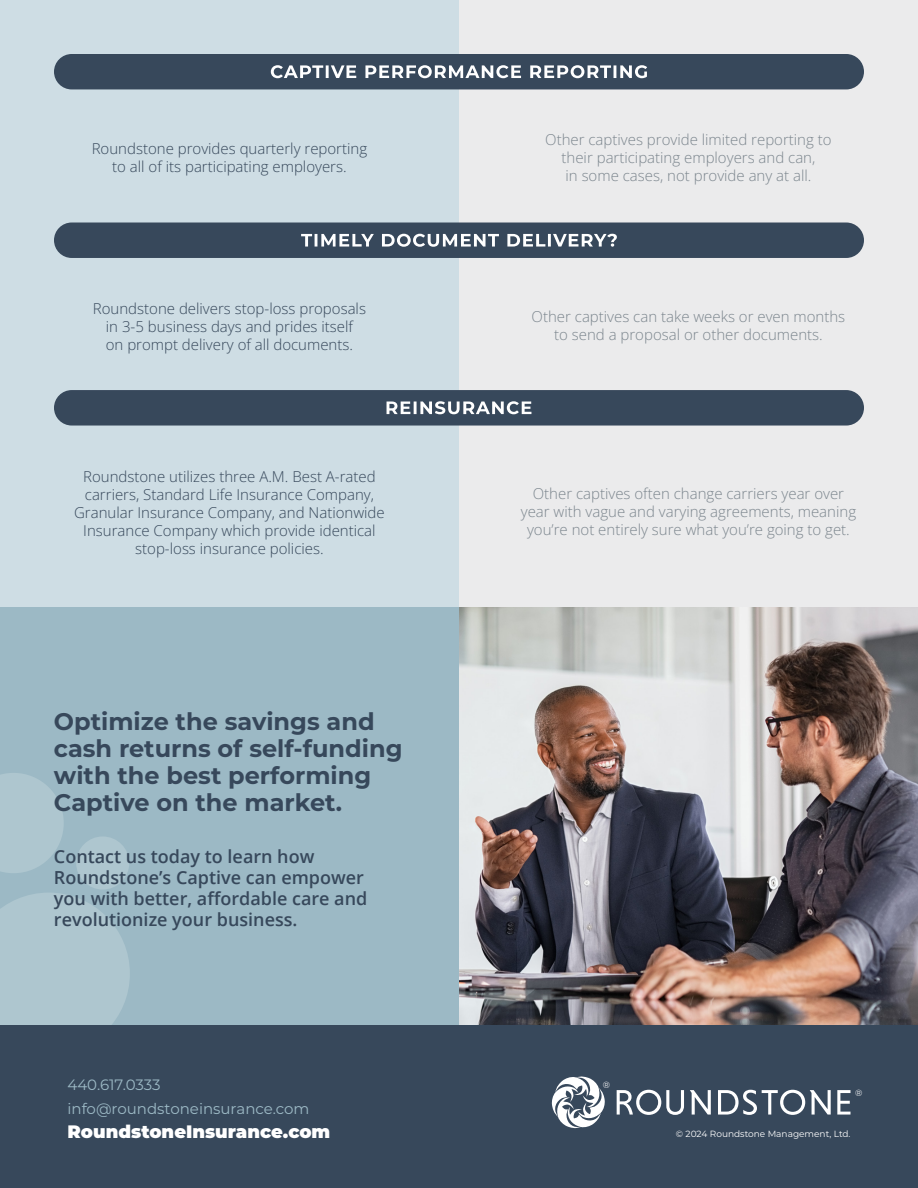
<style>
.page{position:relative;width:918px;height:1188px;background:#fff}
.page>*{position:absolute;margin:0;border:0;box-sizing:border-box;transform-origin:0 0}
.t1{font:700 24px/27px "Montserrat";color:#37485b}
.t2{font:600 18px/21px "Open Sans";color:#37485b}
.t3{font:900 18px "Montserrat";color:#fff}
.t4{font:15px/18px "Open Sans";color:#37485b;text-align:center}
.t5{font:15px/18px "Open Sans";color:#7c868e;text-align:center}
.t6{font:15px "Montserrat";color:#9cb9c5}
.t7{font:9px "Montserrat";color:#fff}
</style>
<div class="page">
<div style="left:459px;top:0;width:459px;height:1188px;background:#ebebec"></div>
<div style="left:0;top:0;width:459px;height:1188px;background:#cedde4"></div>
<div style="left:54px;top:54px;width:810px;height:35px;background:#37485b;border-radius:18px"></div>
<svg style="left:271px;top:65px;width:376px;height:13px"></svg>
<div style="left:54px;top:223px;width:810px;height:35px;background:#37485b;border-radius:18px"></div>
<svg style="left:301px;top:234px;width:316px;height:13px"></svg>
<div style="left:54px;top:390px;width:810px;height:36px;background:#37485b;border-radius:18px"></div>
<svg style="left:387px;top:401px;width:144px;height:13px"></svg>
<div style="left:0;top:608px;width:459px;height:418px;background:#9cb9c5"></div>
<img style="left:459px;top:608px;width:459px;height:418px">
<svg style="left:0;top:893px;width:130px;height:133px;background:#abc3cd"></svg>
<svg style="left:0;top:773px;width:64px;height:100px"></svg>
<div style="left:76px;top:836px;width:53px;height:54px;background:#aec6cf;border-radius:50%"></div>
<div style="left:0;top:1026px;width:918px;height:162px;background:#37485b"></div>
<svg style="left:552px;top:1077px;width:53px;height:51px"></svg>
<svg style="left:617px;top:1090px;width:67px;height:25px"></svg>
<svg style="left:690px;top:1090px;width:21px;height:25px"></svg>
<svg style="left:718px;top:1090px;width:113px;height:25px"></svg>
<svg style="left:837px;top:1090px;width:13px;height:25px"></svg>
<p class="t4" style="left:92px;top:139px;width:277px">Roundstone provides quarterly reporting to all of its participating employers.</p>
<p class="t5" style="left:545px;top:131px;width:288px">Other captives provide limited reporting to their participating employers and can,<br>in some cases, not provide any at all.</p>
<p class="t4" style="left:93px;top:299px;width:275px">Roundstone delivers stop-loss proposals in 3-5 business days and prides itself</p>
<p class="t4" style="left:106px;top:335px;width:249px">on prompt delivery of all documents.</p>
<p class="t4" style="left:74px;top:467px;width:312px">Roundstone utilizes three A.M. Best A-rated carriers, Standard Life Insurance Company, Granular Insurance Company, and Nationwide Insurance Company which provide identical stop-loss insurance policies.</p>
<p class="t1" style="left:54px;top:707px;width:350px">Optimize the savings and cash returns of self-funding with the best performing<br>Captive on the market.</p>
<p class="t2" style="left:54px;top:845px;width:315px">Contact us today to learn how<br>Roundstone’s Captive can empower you with better, affordable care and revolutionize your business.</p>
<p class="t5" style="left:532px;top:308px;width:315px">Other captives can take weeks or even months to send a proposal or other documents.</p>
<p class="t5" style="left:521px;top:484px;width:337px">Other captives often change carriers year over year with vague and varying agreements, meaning you’re not entirely sure what you’re going to get.</p>
<p class="t6" style="left:68px;top:1074px;width:95px">440.617.0333</p>
<p class="t6" style="left:68px;top:1098px;width:243px">info@roundstoneinsurance.com</p>
<p class="t3" style="left:68px;top:1118px;width:264px">RoundstoneInsurance.com</p>
<p class="t7" style="left:676px;top:1127px;width:176px">© 2024 Roundstone Management, Ltd.</p>
<p class="t7" style="left:603px;top:1078px;width:9px">®</p>
<p class="t7" style="left:855px;top:1087px;width:9px">®</p>
</div>
